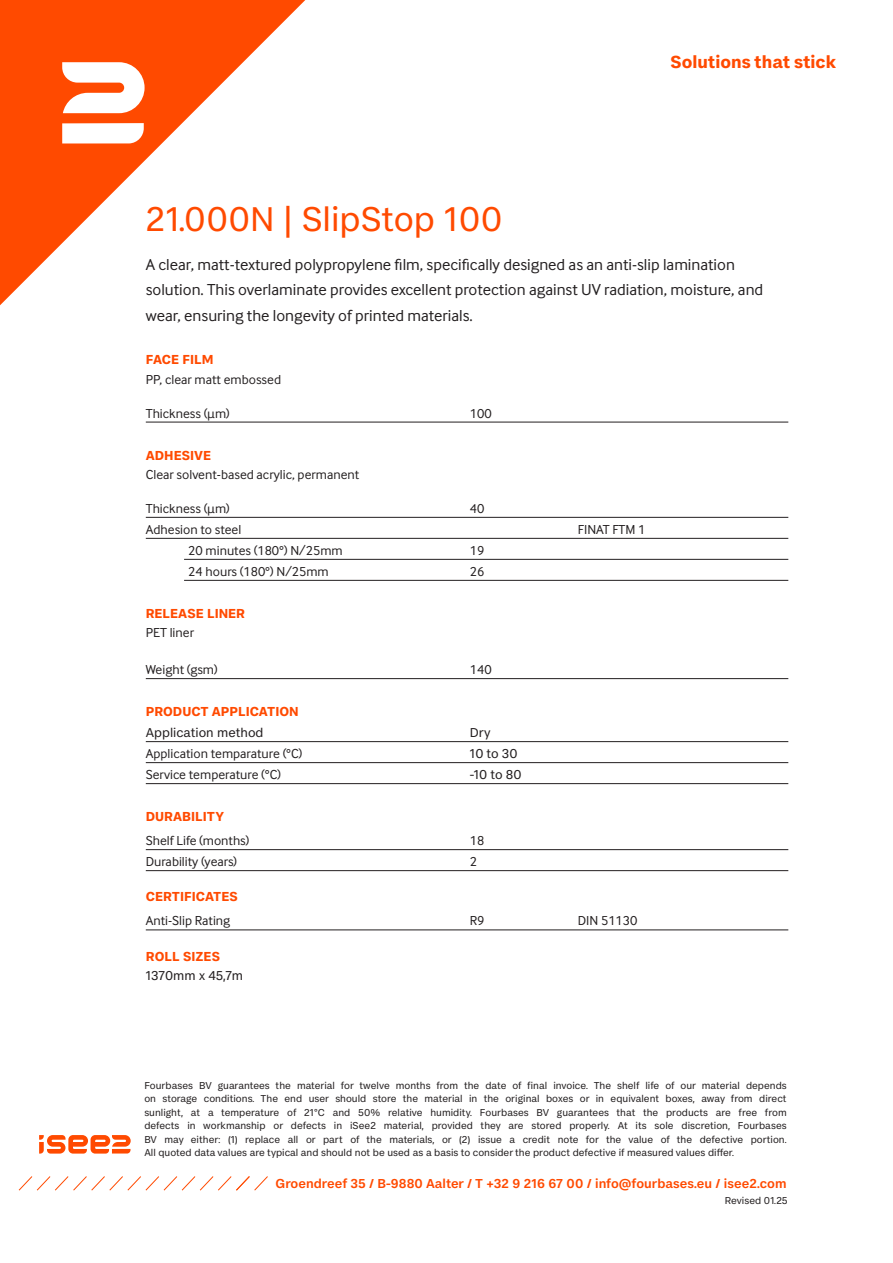
<style>
.page{position:relative;width:893px;height:1263px;background:#fff}
.page>*{position:absolute;margin:0;border:0;box-sizing:border-box;transform-origin:0 0}
.Kop_1{font:36px "FS Koopman";color:#ff4a00}
.t1{font:700 18.15px "FS Koopman";color:#ff4a00}
.Introduction_text{font:16.5px/25.5px "Inter Face";color:#231f20}
.lijst_met_lijn_onder{font:13.5px "Inter Face";color:#231f20}
.Kop_2{font:700 13.5px "FS Koopman";color:#ff4a00}
.t2{font:500 13.5px "FS Koopman";color:#ff4a00}
.lopende_tekst{font:13.5px "Inter Face";color:#231f20}
.lijst_met_lijn_onder_inpsingen{font:13.5px "Inter Face";color:#231f20}
.lijst_met_lijn_onder-2{font:13.5px "FS Koopman";color:#231f20}
.lopende_tekst-2{font:13.5px "FS Koopman";color:#231f20}
.lopende_tekst__afstand_na{font:10.5px/13.5px "FS Koopman";color:#231f20;text-align:justify}
</style>
<div class="page">
<svg style="left:0;top:0;width:306px;height:306px"></svg>
<svg style="left:62px;top:62px;width:83px;height:51px"></svg>
<svg style="left:62px;top:123px;width:82px;height:20px"></svg>
<svg style="left:18px;top:1176px;width:250px;height:15px"></svg>
<svg style="left:39px;top:1135px;width:92px;height:18px"></svg>
<hr style="left:146px;top:422px;width:642px;height:1px;background:#231f20">
<hr style="left:146px;top:517px;width:642px;height:1px;background:#231f20">
<hr style="left:146px;top:538px;width:642px;height:1px;background:#231f20">
<hr style="left:184px;top:559px;width:604px;height:1px;background:#231f20">
<hr style="left:184px;top:580px;width:604px;height:1px;background:#231f20">
<hr style="left:146px;top:678px;width:642px;height:1px;background:#231f20">
<hr style="left:146px;top:741px;width:642px;height:1px;background:#231f20">
<hr style="left:146px;top:762px;width:642px;height:1px;background:#231f20">
<hr style="left:146px;top:783px;width:642px;height:1px;background:#231f20">
<hr style="left:146px;top:849px;width:642px;height:1px;background:#231f20">
<hr style="left:146px;top:870px;width:642px;height:1px;background:#231f20">
<hr style="left:146px;top:930px;width:642px;height:1px;background:#231f20">
<h2 class="t1" style="left:670px;top:50px;width:167px">Solutions that stick</h2>
<p class="Kop_1" style="left:146px;top:198px;width:358px">21.000N | SlipStop 100</p>
<p class="Introduction_text" style="left:146px;top:251px;width:619px">A clear, matt-textured polypropylene film, specifically designed as an anti-slip lamination solution. This overlaminate provides excellent protection against UV radiation, moisture, and wear, ensuring the longevity of printed materials.</p>
<p class="Kop_2" style="left:146px;top:351px;width:69px">FACE FILM</p>
<p class="lopende_tekst" style="left:146px;top:372px;width:137px">PP, clear matt embossed</p>
<p class="lijst_met_lijn_onder" style="left:146px;top:405px;width:85px">Thickness (µm)</p>
<p class="lijst_met_lijn_onder" style="left:470px;top:405px;width:23px">100</p>
<p class="Kop_2" style="left:146px;top:447px;width:67px">ADHESIVE</p>
<p class="lopende_tekst" style="left:146px;top:467px;width:215px">Clear solvent-based acrylic, permanent</p>
<p class="lijst_met_lijn_onder" style="left:146px;top:501px;width:85px">Thickness (µm)</p>
<p class="lijst_met_lijn_onder" style="left:470px;top:501px;width:16px">40</p>
<p class="lijst_met_lijn_onder" style="left:146px;top:522px;width:97px">Adhesion to steel</p>
<p class="lijst_met_lijn_onder" style="left:578px;top:522px;width:69px">FINAT FTM 1</p>
<p class="lijst_met_lijn_onder_inpsingen" style="left:188px;top:543px;width:156px">20 minutes (180°) N/25mm</p>
<p class="lijst_met_lijn_onder_inpsingen" style="left:470px;top:543px;width:16px">19</p>
<p class="lijst_met_lijn_onder_inpsingen" style="left:188px;top:564px;width:142px">24 hours (180°) N/25mm</p>
<p class="lijst_met_lijn_onder_inpsingen" style="left:470px;top:564px;width:16px">26</p>
<p class="Kop_2" style="left:146px;top:605px;width:101px">RELEASE LINER</p>
<p class="lopende_tekst" style="left:146px;top:625px;width:50px">PET liner</p>
<p class="lijst_met_lijn_onder" style="left:146px;top:662px;width:73px">Weight (gsm)</p>
<p class="lijst_met_lijn_onder" style="left:470px;top:662px;width:23px">140</p>
<p class="Kop_2" style="left:146px;top:703px;width:154px">PRODUCT APPLICATION</p>
<p class="lijst_met_lijn_onder-2" style="left:146px;top:725px;width:119px">Application method</p>
<p class="lijst_met_lijn_onder-2" style="left:470px;top:725px;width:22px">Dry</p>
<p class="lijst_met_lijn_onder" style="left:146px;top:746px;width:158px">Application temparature (°C)</p>
<p class="lijst_met_lijn_onder-2" style="left:470px;top:746px;width:49px">10 to 30</p>
<p class="lijst_met_lijn_onder" style="left:146px;top:767px;width:137px">Service temperature (°C)</p>
<p class="lijst_met_lijn_onder-2" style="left:470px;top:767px;width:53px">-10 to 80</p>
<p class="Kop_2" style="left:146px;top:808px;width:80px">DURABILITY</p>
<p class="lijst_met_lijn_onder" style="left:146px;top:833px;width:105px">Shelf Life (months)</p>
<p class="lijst_met_lijn_onder" style="left:470px;top:833px;width:16px">18</p>
<p class="lijst_met_lijn_onder" style="left:146px;top:854px;width:93px">Durability (years)</p>
<p class="lijst_met_lijn_onder" style="left:470px;top:854px;width:9px">2</p>
<p class="Kop_2" style="left:146px;top:888px;width:94px">CERTIFICATES</p>
<p class="lijst_met_lijn_onder" style="left:146px;top:913px;width:86px">Anti-Slip Rating</p>
<p class="lijst_met_lijn_onder" style="left:470px;top:913px;width:16px">R9</p>
<p class="lijst_met_lijn_onder" style="left:578px;top:913px;width:61px">DIN 51130</p>
<p class="Kop_2" style="left:146px;top:948px;width:76px">ROLL SIZES</p>
<p class="lopende_tekst-2" style="left:146px;top:968px;width:99px">1370mm x 45,7m</p>
<p class="lopende_tekst__afstand_na" style="left:144px;top:1078px;width:644px">Fourbases BV guarantees the material for twelve months from the date of final invoice. The shelf life of our material depends on storage conditions. The end user should store the material in the original boxes or in equivalent boxes, away from direct sunlight, at a temperature of 21°C and 50% relative humidity. Fourbases BV guarantees that the products are free from defects in workmanship or defects in iSee2 material, provided they are stored properly. At its sole discretion, Fourbases BV may either: (1) replace all or part of the materials, or (2) issue a credit note for the value of the defective portion.<br>All quoted data values are typical and should not be used as a basis to consider the product defective if measured values differ.</p>
<p class="t2" style="left:276px;top:1176px;width:513px">Groendreef 35 / B-9880 Aalter / T +32 9 216 67 00 / info@fourbases.eu / isee2.com</p>
<p class="lopende_tekst__afstand_na" style="left:725px;top:1193px;width:64px">Revised 01.25</p>
</div>
